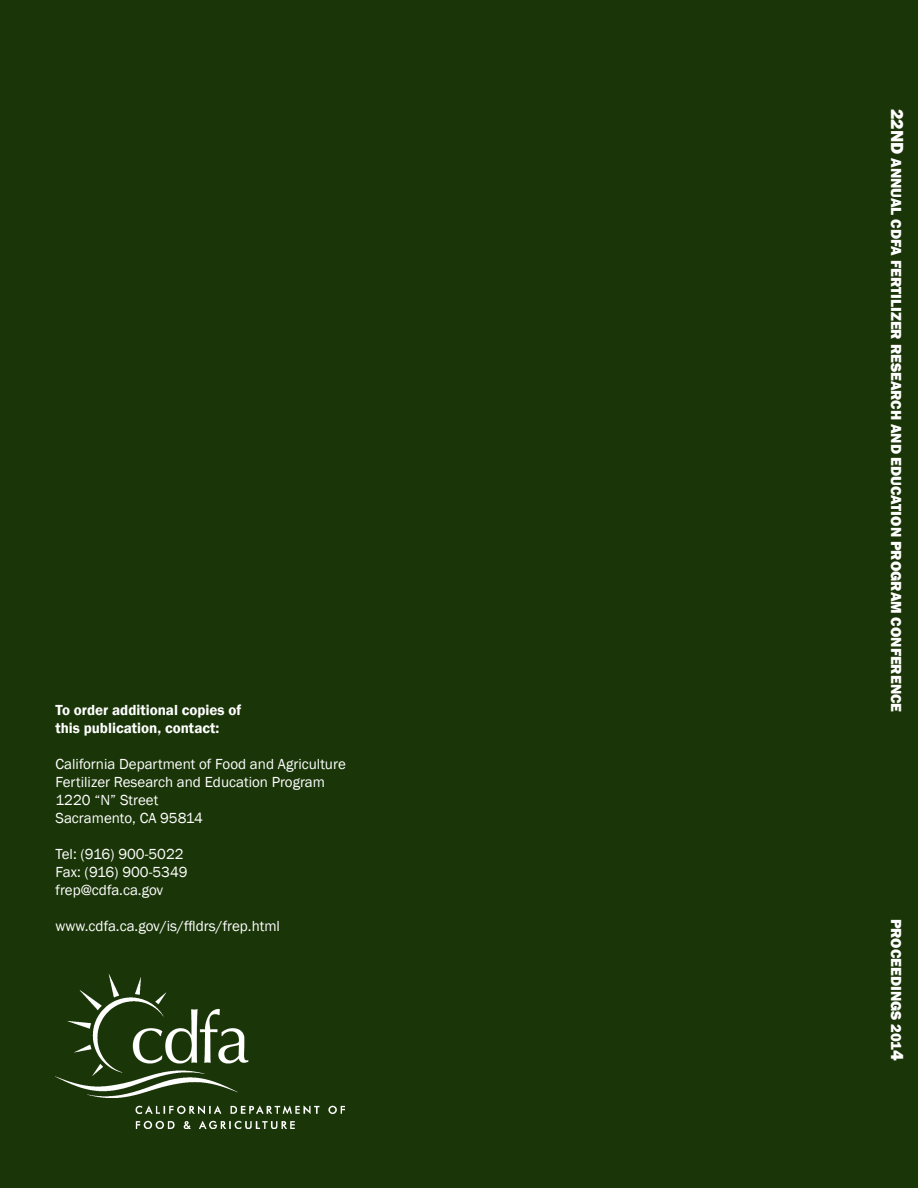
<style>
.page{position:relative;width:918px;height:1188px;background:#1a3508}
.page>*{position:absolute;margin:0;border:0;box-sizing:border-box;transform-origin:0 0}
.Figures_Tables{font:15px "Franklin Gothic";color:#fff}
.t1{font:800 15px "Franklin Gothic";color:#fff}
.Figures_Tables-2{font:600 15px "Franklin Gothic";color:#fff}
.s1{font-size:18px}
</style>
<div class="page">
<img style="left:55px;top:974px;width:290px;height:155px">
<p class="Figures_Tables-2" style="left:56px;top:701px;width:187px">To order additional copies of</p>
<p class="Figures_Tables-2" style="left:56px;top:719px;width:165px">this publication, contact:</p>
<p class="Figures_Tables" style="left:56px;top:755px;width:292px">California Department of Food and Agriculture</p>
<p class="Figures_Tables" style="left:56px;top:773px;width:271px">Fertilizer Research and Education Program</p>
<p class="Figures_Tables" style="left:56px;top:791px;width:104px">1220 “N” Street</p>
<p class="Figures_Tables" style="left:56px;top:809px;width:149px">Sacramento, CA 95814</p>
<p class="Figures_Tables" style="left:56px;top:845px;width:130px">Tel: (916) 900-5022</p>
<p class="Figures_Tables" style="left:56px;top:863px;width:134px">Fax: (916) 900-5349</p>
<p class="Figures_Tables" style="left:56px;top:881px;width:109px">frep@cdfa.ca.gov</p>
<p class="Figures_Tables" style="left:56px;top:917px;width:226px">www.cdfa.ca.gov/is/ffldrs/frep.html</p>
<p class="t1" style="left:906px;top:109px;width:605px;rotate:90deg"><span class="s1">22ND</span> ANNUAL CDFA FERTILIZER RESEARCH AND EDUCATION PROGRAM CONFERENCE</p>
<p class="t1" style="left:906px;top:919px;width:144px;rotate:90deg">PROCEEDINGS 201<span class="s1">4</span></p>
</div>
